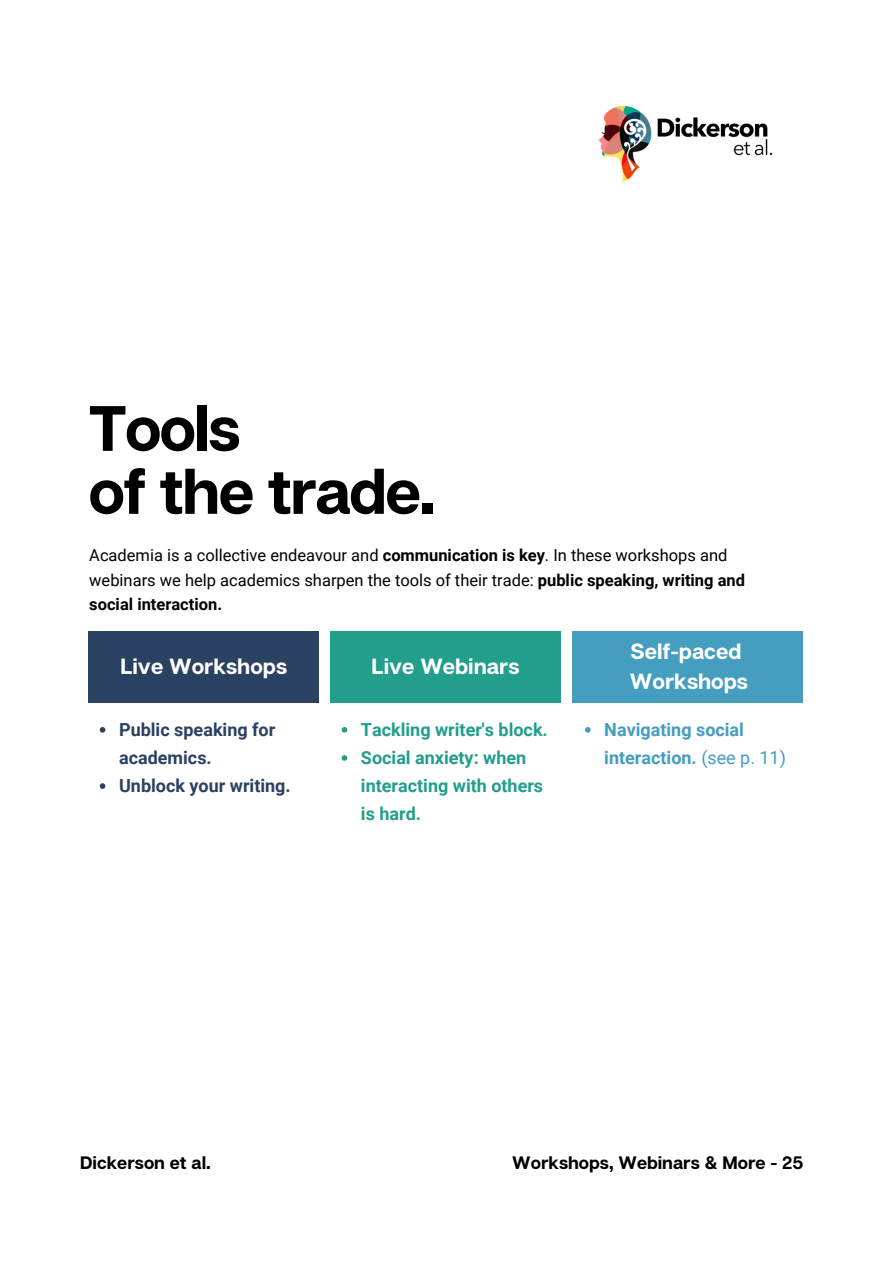
<style>
.page{position:relative;width:893px;height:1264px;background:#fff}
.page>*{position:absolute;margin:0;border:0;box-sizing:border-box;transform-origin:0 0}
.t1{font:700 63.9px "Articulat CF";letter-spacing:-.03em;color:#000}
.t2{font:700 21.9px "Articulat CF";color:#fff}
.t3{font:700 18px/28px "Roboto";color:#229e8c}
.t4{font:700 18px/28px "Roboto";color:#2b4162}
.t5{font:700 18px "Articulat CF";color:#000}
.t6{font:700 18px/28px "Roboto";color:#459dc0}
.t7{font:16.5px/24.8px "Roboto";color:#000}
.s1{font-weight:700}
.s2{font-weight:400}
</style>
<div class="page">
<img style="left:599px;top:105px;width:174px;height:78px">
<div style="left:88px;top:631px;width:231px;height:71px;background:#2b4162"></div>
<div style="left:330px;top:631px;width:230px;height:71px;background:#229e8c"></div>
<div style="left:572px;top:631px;width:230px;height:71px;background:#459dc0"></div>
<svg style="left:100px;top:727px;width:5px;height:5px"></svg>
<svg style="left:100px;top:783px;width:5px;height:5px"></svg>
<svg style="left:341px;top:727px;width:6px;height:5px"></svg>
<svg style="left:341px;top:755px;width:6px;height:5px"></svg>
<svg style="left:585px;top:727px;width:5px;height:5px"></svg>
<p class="t1" style="left:88px;top:388px;width:153px">Tools</p>
<p class="t1" style="left:88px;top:451px;width:348px">of the trade.</p>
<p class="t7" style="left:89px;top:543px;width:657px">Academia is a collective endeavour and <span class="s1">communication is key</span>. In these workshops and webinars we help academics sharpen the tools of their trade: <span class="s1">public speaking, writing and social interaction.</span></p>
<p class="t2" style="left:120px;top:652px;width:168px">Live Workshops</p>
<p class="t2" style="left:371px;top:652px;width:149px">Live Webinars</p>
<p class="t4" style="left:119px;top:715px;width:158px">Public speaking for academics.</p>
<p class="t4" style="left:119px;top:772px;width:173px">Unblock your writing.</p>
<p class="t3" style="left:361px;top:715px;width:188px">Tackling writer's block.</p>
<p class="t3" style="left:361px;top:744px;width:184px">Social anxiety: when interacting with others is hard.</p>
<p class="t2" style="left:630px;top:637px;width:112px">Self-paced</p>
<p class="t2" style="left:630px;top:668px;width:119px">Workshops</p>
<p class="t6" style="left:604px;top:715px;width:183px">Navigating social interaction. <span class="s2">(see p. 11)</span></p>
<p class="t5" style="left:80px;top:1151px;width:132px">Dickerson et al.</p>
<p class="t5" style="left:512px;top:1151px;width:292px">Workshops, Webinars &amp; More - 25</p>
</div>
